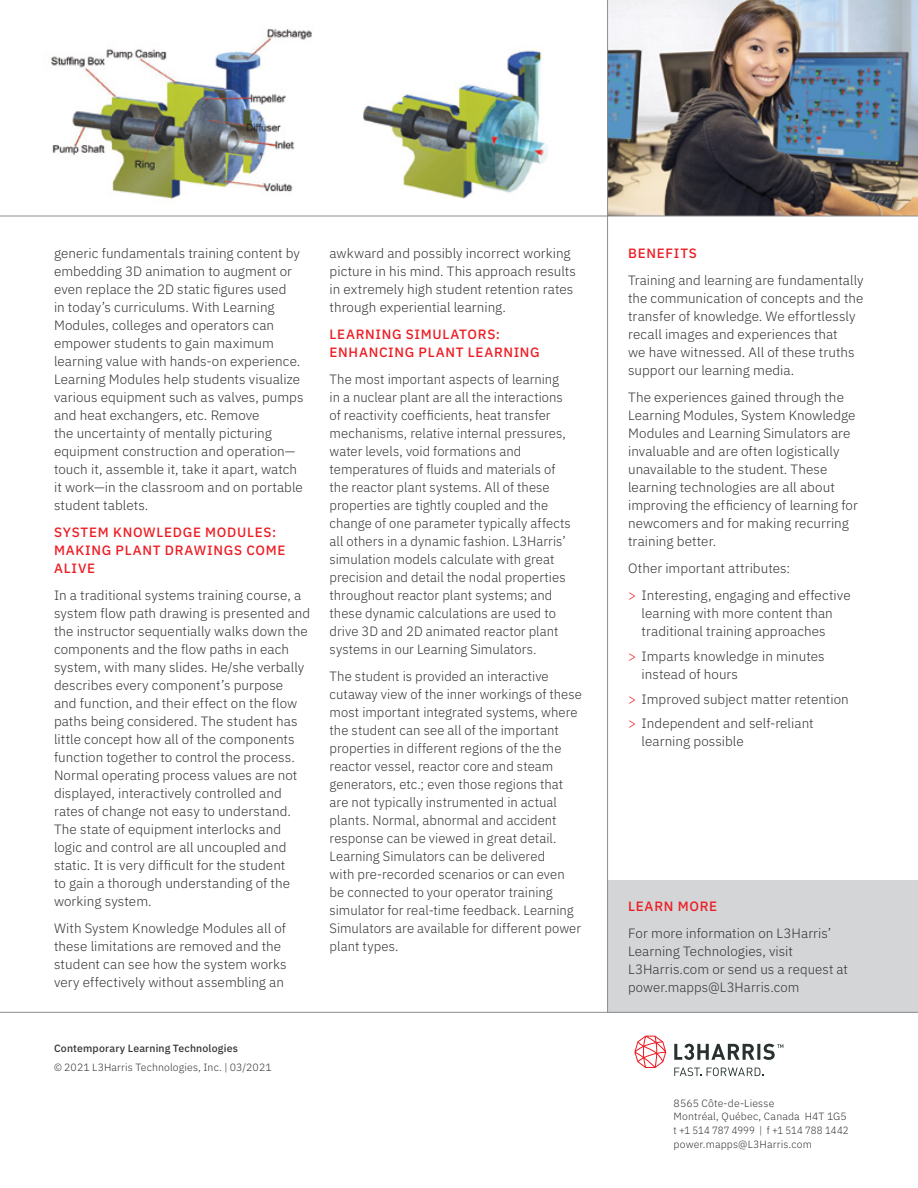
<style>
.page{position:relative;width:918px;height:1188px;background:#fff}
.page>*{position:absolute;margin:0;border:0;box-sizing:border-box;transform-origin:0 0}
.BODY___Plex_Sans_Lig{font:300 13.5px/18px "IBM Plex Sans";letter-spacing:.005em;color:#333334}
.H3__RED____Plex_Sans{font:500 13.5px/18px "IBM Plex Sans";letter-spacing:.055em;color:#ed1d24}
.BOILERPLATE___Plex_S{font:300 10.5px/13.5px "IBM Plex Sans";letter-spacing:.015em;color:#333334}
.BOILERPLATE___Plex_S-2{font:300 10.5px/13.5px "IBM Plex Sans";letter-spacing:.015em;color:#333334;scale:.92 1}
.Sell_Sheet_Title___P{font:500 10.5px "IBM Plex Sans";letter-spacing:.015em;color:#333334}
.s1{color:#ed1d24}
</style>
<div class="page">
<div style="left:608px;top:880px;width:310px;height:132px;background:#d3d5d6"></div>
<hr style="left:0;top:1012px;width:918px;height:1px;background:#8a8c8e">
<img style="left:0;top:28px;width:321px;height:188px">
<img style="left:321px;top:50px;width:286px;height:166px">
<img style="left:608px;top:0;width:310px;height:216px">
<hr style="left:607px;top:0;width:1px;height:1012px;background:#8a8c8e">
<hr style="left:0;top:216px;width:918px;height:1px;background:#8a8c8e">
<svg style="left:634px;top:1036px;width:32px;height:32px"></svg>
<svg style="left:674px;top:1044px;width:109px;height:16px"></svg>
<svg style="left:674px;top:1068px;width:27px;height:8px"></svg>
<svg style="left:707px;top:1068px;width:56px;height:8px"></svg>
<p class="BODY___Plex_Sans_Lig" style="left:54px;top:243px;width:251px">generic fundamentals training content by embedding 3D animation to augment or even replace the 2D static figures used<br>in today’s curriculums. With Learning Modules, colleges and operators can empower students to gain maximum learning value with hands-on experience.<br>Learning Modules help students visualize various equipment such as valves, pumps and heat exchangers, etc. Remove<br>the uncertainty of mentally picturing equipment construction and operation— touch it, assemble it, take it apart, watch it work—in the classroom and on portable student tablets.</p>
<p class="H3__RED____Plex_Sans" style="left:54px;top:522px;width:233px">SYSTEM KNOWLEDGE MODULES:<br>MAKING PLANT DRAWINGS COME<br>ALIVE</p>
<p class="BODY___Plex_Sans_Lig" style="left:54px;top:585px;width:258px">In a traditional systems training course, a system flow path drawing is presented and the instructor sequentially walks down the components and the flow paths in each system, with many slides. He/she verbally describes every component’s purpose<br>and function, and their effect on the flow paths being considered. The student has little concept how all of the components function together to control the process.<br>Normal operating process values are not displayed, interactively controlled and rates of change not easy to understand.<br>The state of equipment interlocks and logic and control are all uncoupled and static. It is very difficult for the student<br>to gain a thorough understanding of the working system.</p>
<p class="BODY___Plex_Sans_Lig" style="left:54px;top:918px;width:234px">With System Knowledge Modules all of these limitations are removed and the student can see how the system works very effectively without assembling an</p>
<p class="BODY___Plex_Sans_Lig" style="left:330px;top:243px;width:248px">awkward and possibly incorrect working picture in his mind. This approach results in extremely high student retention rates through experiential learning.</p>
<p class="H3__RED____Plex_Sans" style="left:330px;top:324px;width:212px">LEARNING SIMULATORS:<br>ENHANCING PLANT LEARNING</p>
<p class="BODY___Plex_Sans_Lig" style="left:330px;top:369px;width:243px">The most important aspects of learning in a nuclear plant are all the interactions of reactivity coefficients, heat transfer mechanisms, relative internal pressures, water levels, void formations and temperatures of fluids and materials of the reactor plant systems. All of these properties are tightly coupled and the change of one parameter typically affects all others in a dynamic fashion. L3Harris’ simulation models calculate with great precision and detail the nodal properties throughout reactor plant systems; and these dynamic calculations are used to drive 3D and 2D animated reactor plant systems in our Learning Simulators.</p>
<p class="BODY___Plex_Sans_Lig" style="left:330px;top:666px;width:254px">The student is provided an interactive cutaway view of the inner workings of these most important integrated systems, where the student can see all of the important properties in different regions of the the reactor vessel, reactor core and steam generators, etc.; even those regions that are not typically instrumented in actual plants. Normal, abnormal and accident response can be viewed in great detail.<br>Learning Simulators can be delivered<br>with pre-recorded scenarios or can even be connected to your operator training simulator for real-time feedback. Learning Simulators are available for different power plant types.</p>
<p class="Sell_Sheet_Title___P" style="left:54px;top:1040px;width:185px">Contemporary Learning Technologies</p>
<p class="BOILERPLATE___Plex_S" style="left:54px;top:1059px;width:219px">© 2021 L3Harris Technologies, Inc. | 03/2021</p>
<p class="H3__RED____Plex_Sans" style="left:628px;top:243px;width:70px">BENEFITS</p>
<p class="BODY___Plex_Sans_Lig" style="left:628px;top:270px;width:237px">Training and learning are fundamentally the communication of concepts and the transfer of knowledge. We effortlessly recall images and experiences that<br>we have witnessed. All of these truths support our learning media.</p>
<p class="BODY___Plex_Sans_Lig" style="left:628px;top:387px;width:231px">The experiences gained through the Learning Modules, System Knowledge Modules and Learning Simulators are invaluable and are often logistically unavailable to the student. These learning technologies are all about improving the efficiency of learning for newcomers and for making recurring training better.</p>
<p class="BODY___Plex_Sans_Lig" style="left:628px;top:558px;width:164px">Other important attributes:</p>
<p class="BODY___Plex_Sans_Lig" style="left:642px;top:585px;width:211px;text-indent:-14px"><span class="s1">&gt;</span> Interesting, engaging and effective learning with more content than traditional training approaches</p>
<p class="BODY___Plex_Sans_Lig" style="left:642px;top:646px;width:185px;text-indent:-14px"><span class="s1">&gt;</span> Imparts knowledge in minutes instead of hours</p>
<p class="BODY___Plex_Sans_Lig" style="left:628px;top:689px;width:222px"><span class="s1">&gt;</span> Improved subject matter retention</p>
<p class="BODY___Plex_Sans_Lig" style="left:642px;top:713px;width:174px;text-indent:-14px"><span class="s1">&gt;</span> Independent and self-reliant learning possible</p>
<p class="H3__RED____Plex_Sans" style="left:628px;top:896px;width:91px">LEARN MORE</p>
<p class="BODY___Plex_Sans_Lig" style="left:628px;top:923px;width:221px">For more information on L3Harris’<br>Learning Technologies, visit<br>L3Harris.com or send us a request at power.mapps@L3Harris.com</p>
<p class="BOILERPLATE___Plex_S" style="left:674px;top:1095px;width:175px">8565 Côte-de-Liesse<br>Montréal, Québec, Canada H4T 1G5</p>
<p class="BOILERPLATE___Plex_S-2" style="left:674px;top:1123px;width:192px">t +1 514 787 4999 | f +1 514 788 1442 power.mapps@L3Harris.com</p>
</div>
